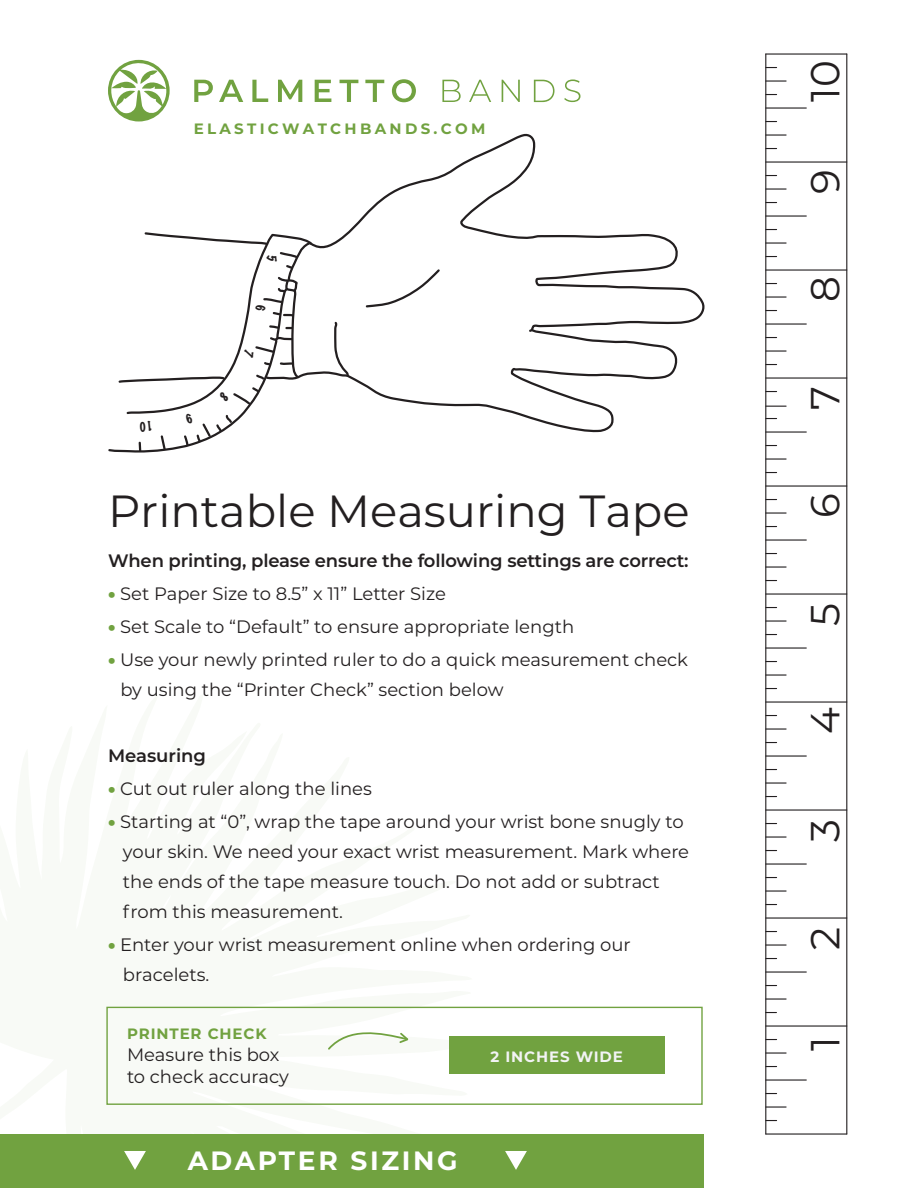
<style>
.page{position:relative;width:918px;height:1188px;background:#fff}
.page>*{position:absolute;margin:0;border:0;box-sizing:border-box;transform-origin:0 0}
.t1{font:45px "Montserrat";color:#231f20}
.t2{font:40.5px "Montserrat";color:#231f20}
.t3{font:700 26.4px "Montserrat";letter-spacing:.1em;color:#fff}
.t4{font:18px/30px "Montserrat";color:#231f20}
.t5{font:600 18px "Montserrat";letter-spacing:-.01em;color:#231f20}
.t6{font:700 15px "Montserrat";letter-spacing:.22em;color:#71a240}
.t7{font:700 15px "Montserrat";letter-spacing:.06em;color:#71a240}
.t8{font:700 15px "Montserrat";letter-spacing:.06em;color:#f2f3f4}
.t9{font:100 12px "Marker Felt";color:#231f20}
.s1{font-weight:900;color:#71a240}
</style>
<div class="page">
<hr style="left:766px;top:1025px;width:81px;height:2px;background:#231f20">
<hr style="left:766px;top:917px;width:81px;height:2px;background:#231f20">
<hr style="left:766px;top:809px;width:81px;height:2px;background:#231f20">
<hr style="left:766px;top:701px;width:81px;height:2px;background:#231f20">
<hr style="left:766px;top:593px;width:81px;height:2px;background:#231f20">
<hr style="left:766px;top:485px;width:81px;height:2px;background:#231f20">
<hr style="left:766px;top:377px;width:81px;height:2px;background:#231f20">
<hr style="left:766px;top:269px;width:81px;height:2px;background:#231f20">
<hr style="left:766px;top:161px;width:81px;height:2px;background:#231f20">
<hr style="left:766px;top:53px;width:81px;height:2px;background:#231f20">
<hr style="left:766px;top:1133px;width:81px;height:2px;background:#231f20">
<hr style="left:766px;top:1079px;width:40px;height:2px;background:#231f20">
<hr style="left:766px;top:971px;width:40px;height:2px;background:#231f20">
<hr style="left:766px;top:863px;width:40px;height:2px;background:#231f20">
<hr style="left:766px;top:755px;width:40px;height:2px;background:#231f20">
<hr style="left:766px;top:647px;width:40px;height:2px;background:#231f20">
<hr style="left:766px;top:431px;width:40px;height:2px;background:#231f20">
<hr style="left:766px;top:539px;width:40px;height:2px;background:#231f20">
<hr style="left:766px;top:107px;width:40px;height:2px;background:#231f20">
<hr style="left:766px;top:215px;width:40px;height:2px;background:#231f20">
<hr style="left:766px;top:323px;width:40px;height:2px;background:#231f20">
<hr style="left:766px;top:1106px;width:20px;height:2px;background:#231f20">
<hr style="left:766px;top:1052px;width:20px;height:2px;background:#231f20">
<hr style="left:766px;top:998px;width:20px;height:2px;background:#231f20">
<hr style="left:766px;top:836px;width:20px;height:2px;background:#231f20">
<hr style="left:766px;top:890px;width:20px;height:2px;background:#231f20">
<hr style="left:766px;top:944px;width:20px;height:2px;background:#231f20">
<hr style="left:766px;top:782px;width:20px;height:2px;background:#231f20">
<hr style="left:766px;top:512px;width:20px;height:2px;background:#231f20">
<hr style="left:766px;top:566px;width:20px;height:2px;background:#231f20">
<hr style="left:766px;top:620px;width:20px;height:2px;background:#231f20">
<hr style="left:766px;top:674px;width:20px;height:2px;background:#231f20">
<hr style="left:766px;top:728px;width:20px;height:2px;background:#231f20">
<hr style="left:766px;top:458px;width:20px;height:2px;background:#231f20">
<hr style="left:766px;top:296px;width:20px;height:2px;background:#231f20">
<hr style="left:766px;top:350px;width:20px;height:2px;background:#231f20">
<svg style="left:766px;top:406px;width:20px;height:1px"></svg>
<hr style="left:766px;top:188px;width:20px;height:2px;background:#231f20">
<hr style="left:766px;top:242px;width:20px;height:2px;background:#231f20">
<hr style="left:766px;top:80px;width:20px;height:2px;background:#231f20">
<hr style="left:766px;top:134px;width:20px;height:2px;background:#231f20">
<hr style="left:765px;top:54px;width:1px;height:1080px;background:#231f20">
<hr style="left:846px;top:54px;width:1px;height:1080px;background:#231f20">
<svg style="left:108px;top:60px;width:62px;height:61px"></svg>
<svg style="left:194px;top:80px;width:19px;height:22px"></svg>
<svg style="left:219px;top:80px;width:24px;height:22px"></svg>
<svg style="left:252px;top:80px;width:16px;height:22px"></svg>
<svg style="left:278px;top:80px;width:24px;height:22px"></svg>
<svg style="left:315px;top:80px;width:16px;height:22px"></svg>
<svg style="left:340px;top:80px;width:18px;height:22px"></svg>
<svg style="left:365px;top:80px;width:19px;height:22px"></svg>
<svg style="left:392px;top:79px;width:24px;height:23px"></svg>
<svg style="left:442px;top:80px;width:19px;height:22px"></svg>
<svg style="left:469px;top:80px;width:22px;height:22px"></svg>
<svg style="left:502px;top:80px;width:18px;height:22px"></svg>
<svg style="left:534px;top:80px;width:21px;height:22px"></svg>
<svg style="left:564px;top:79px;width:16px;height:23px"></svg>
<svg style="left:314px;top:133px;width:391px;height:196px"></svg>
<svg style="left:314px;top:329px;width:364px;height:104px"></svg>
<svg style="left:364px;top:267px;width:78px;height:42px"></svg>
<svg style="left:333px;top:133px;width:17px;height:245px"></svg>
<div style="left:0;top:1134px;width:703px;height:54px;background:#71a240"></div>
<svg style="left:505px;top:1151px;width:22px;height:19px"></svg>
<svg style="left:124px;top:1151px;width:22px;height:19px"></svg>
<div style="left:449px;top:1036px;width:216px;height:38px;background:#71a240"></div>
<svg style="left:328px;top:1032px;width:81px;height:18px"></svg>
<div style="left:106px;top:1007px;width:597px;height:98px;border:1px solid #71a240"></div>
<svg style="left:108px;top:232px;width:206px;height:221px"></svg>
<p class="t6" style="left:194px;top:118px;width:293px">ELASTICWATCHBANDS.COM</p>
<p class="t9" style="left:281px;top:255px;width:8px;rotate:90deg">5</p>
<h1 class="t1" style="left:108px;top:480px;width:583px">Printable Measuring Tape</h1>
<p class="t5" style="left:108px;top:548px;width:582px">When printing, please ensure the following settings are correct:</p>
<p class="t4" style="left:108px;top:578px;width:340px"><span class="s1">•</span> Set Paper Size to 8.5” x 11” Letter Size</p>
<p class="t4" style="left:108px;top:611px;width:468px"><span class="s1">•</span> Set Scale to “Default” to ensure appropriate length</p>
<p class="t4" style="left:120px;top:644px;width:569px;text-indent:-12px"><span class="s1">•</span> Use your newly printed ruler to do a quick measurement check by using the “Printer Check” section below</p>
<p class="t5" style="left:108px;top:743px;width:100px">Measuring</p>
<p class="t4" style="left:108px;top:773px;width:265px"><span class="s1">•</span> Cut out ruler along the lines</p>
<p class="t4" style="left:123px;top:806px;width:568px;text-indent:-15px"><span class="s1">•</span> Starting at “0”, wrap the tape around your wrist bone snugly to your skin. We need your exact wrist measurement. Mark where the ends of the tape measure touch. Do not add or subtract from this measurement.</p>
<p class="t4" style="left:123px;top:929px;width:509px;text-indent:-15px"><span class="s1">•</span> Enter your wrist measurement online when ordering our bracelets.</p>
<p class="t7" style="left:127px;top:1023px;width:141px">PRINTER CHECK</p>
<p class="t4" style="left:127px;top:1043px;width:163px;line-height:21.6px">Measure this box to check accuracy</p>
<p class="t8" style="left:490px;top:1046px;width:134px">2 INCHES WIDE</p>
<h3 class="t3" style="left:188px;top:1141px;width:271px">ADAPTER SIZING</h3>
<h2 class="t2" style="left:797px;top:102px;width:43px;rotate:-90deg">10</h2>
<h2 class="t2" style="left:797px;top:194px;width:26px;rotate:-90deg">9</h2>
<h2 class="t2" style="left:797px;top:302px;width:27px;rotate:-90deg">8</h2>
<h2 class="t2" style="left:797px;top:410px;width:25px;rotate:-90deg">7</h2>
<h2 class="t2" style="left:797px;top:518px;width:26px;rotate:-90deg">6</h2>
<h2 class="t2" style="left:797px;top:626px;width:24px;rotate:-90deg">5</h2>
<h2 class="t2" style="left:797px;top:734px;width:28px;rotate:-90deg">4</h2>
<h2 class="t2" style="left:797px;top:842px;width:24px;rotate:-90deg">3</h2>
<h2 class="t2" style="left:797px;top:950px;width:25px;rotate:-90deg">2</h2>
<h2 class="t2" style="left:797px;top:1051px;width:16px;rotate:-90deg">1</h2>
</div>
